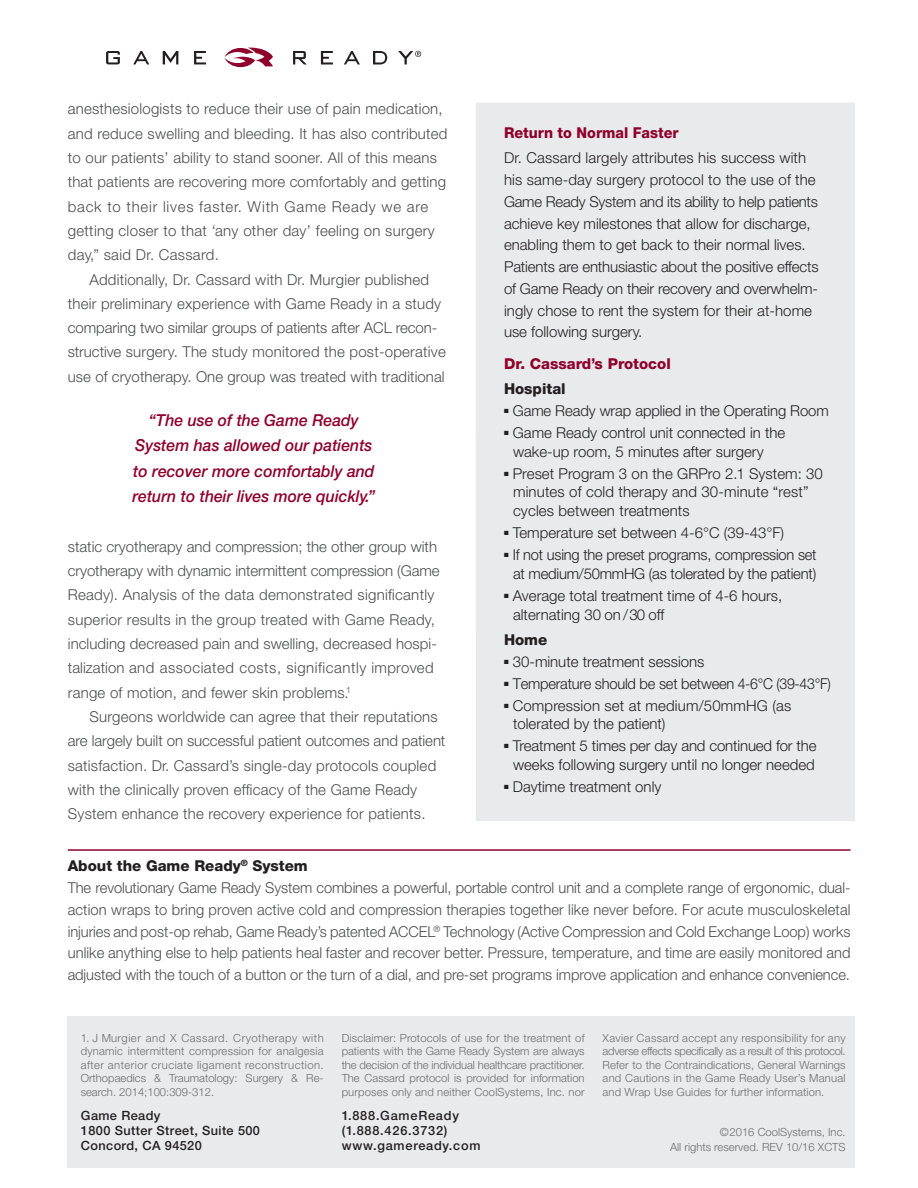
<style>
.page{position:relative;width:918px;height:1188px;background:#fff}
.page>*{position:absolute;margin:0;border:0;box-sizing:border-box;transform-origin:0 0}
.t1{font:italic 500 16.5px/25.5px "Helvetica Neue";color:#8f012d;text-align:center;scale:.96 1}
.t2{font:300 15px/24.3px "Helvetica Neue";letter-spacing:.01em;color:#4b4c4d}
.t3{font:300 15px/21.8px "Helvetica Neue";color:#231f20}
.t4{font:800 15px "Helvetica Neue";color:#8f012d;scale:.96 1}
.t5{font:800 15px "Helvetica Neue";color:#8f012d}
.t6{font:800 15px "Helvetica Neue";color:#231f20}
.t7{font:500 12.75px/15px "Helvetica Neue";letter-spacing:.03em;color:#231f20}
.t8{font:500 12.75px/15px "Helvetica Neue";letter-spacing:.06em;color:#231f20}
.t9{font:300 11.25px/13.5px "Helvetica Neue";color:#6c6d70;text-align:justify}
.s1{font-weight:800;color:#231f20}
</style>
<div class="page">
<svg style="left:106px;top:51px;width:14px;height:13px"></svg>
<svg style="left:133px;top:51px;width:16px;height:13px"></svg>
<svg style="left:163px;top:51px;width:15px;height:13px"></svg>
<svg style="left:194px;top:51px;width:12px;height:13px"></svg>
<svg style="left:293px;top:51px;width:13px;height:13px"></svg>
<svg style="left:321px;top:51px;width:12px;height:13px"></svg>
<svg style="left:344px;top:51px;width:16px;height:13px"></svg>
<svg style="left:373px;top:51px;width:14px;height:13px"></svg>
<svg style="left:225px;top:48px;width:48px;height:19px"></svg>
<svg style="left:398px;top:51px;width:23px;height:13px"></svg>
<div style="left:68px;top:1016px;width:787px;height:151px;background:#e9eaeb"></div>
<div style="left:476px;top:103px;width:379px;height:718px;background:#e9eaeb"></div>
<hr style="left:68px;top:849px;width:783px;height:2px;background:#8f012d">
<p class="t2" style="left:68px;top:97px;width:381px">anesthesiologists to reduce their use of pain medication, and reduce swelling and bleeding. It has also contributed to our patients’ ability to stand sooner. All of this means that patients are recovering more comfortably and getting back to their lives faster. With Game Ready we are getting closer to that ‘any other day’ feeling on surgery day,” said Dr. Cassard.</p>
<p class="t2" style="left:68px;top:267px;width:380px;text-align:center">Additionally, Dr. Cassard with Dr. Murgier published<br>their preliminary experience with Game Ready in a study comparing two similar groups of patients after ACL recon&shy;structive surgery. The study monitored the post-operative use of cryotherapy. One group was treated with traditional</p>
<p class="t1" style="left:132px;top:407px;width:255px">“The use of the Game Ready<br>System has allowed our patients to recover more comfortably and return to their lives more quickly.”</p>
<p class="t2" style="left:68px;top:534px;width:373px">static cryotherapy and compression; the other group with cryotherapy with dynamic intermittent compression (Game Ready). Analysis of the data demonstrated significantly superior results in the group treated with Game Ready, including decreased pain and swelling, decreased hospi&shy;talization and associated costs, significantly improved range of motion, and fewer skin problems.<sup>1</sup></p>
<p class="t2" style="left:68px;top:704px;width:379px;text-indent:22px">Surgeons worldwide can agree that their reputations are largely built on successful patient outcomes and patient satisfaction. Dr. Cassard’s single-day protocols coupled with the clinically proven efficacy of the Game Ready System enhance the recovery experience for patients.</p>
<p class="t4" style="left:504px;top:124px;width:183px">Return to Normal Faster</p>
<p class="t3" style="left:504px;top:147px;width:316px">Dr. Cassard largely attributes his success with his same-day surgery protocol to the use of the Game Ready System and its ability to help patients achieve key milestones that allow for discharge, enabling them to get back to their normal lives.<br>Patients are enthusiastic about the positive effects of Game Ready on their recovery and overwhelm&shy;ingly chose to rent the system for their at-home use following surgery.</p>
<p class="t5" style="left:504px;top:355px;width:168px">Dr. Cassard’s Protocol</p>
<p class="t6" style="left:504px;top:380px;width:63px">Hospital</p>
<p class="t3" style="left:504px;top:399px;width:326px">■ Game Ready wrap applied in the Operating Room</p>
<p class="t3" style="left:513px;top:423px;width:274px;line-height:18.8px;text-indent:-9px">■ Game Ready control unit connected in the wake-up room, 5 minutes after surgery</p>
<p class="t3" style="left:513px;top:464px;width:311px;line-height:18.8px;text-indent:-9px">■ Preset Program 3 on the GRPro 2.1 System: 30 minutes of cold therapy and 30-minute “rest” cycles between treatments</p>
<p class="t3" style="left:504px;top:522px;width:282px">■ Temperature set between 4-6°C (39-43°F)</p>
<p class="t3" style="left:504px;top:545px;width:314px;line-height:18.8px;text-align:center">■ If not using the preset programs, compression set at medium/50mmHG (as tolerated by the patient)</p>
<p class="t3" style="left:513px;top:586px;width:271px;line-height:18.8px;text-indent:-9px">■ Average total treatment time of 4-6 hours, alternating 30 on / 30 off</p>
<p class="t6" style="left:504px;top:630px;width:45px">Home</p>
<p class="t3" style="left:504px;top:650px;width:202px">■ 30-minute treatment sessions</p>
<p class="t3" style="left:504px;top:672px;width:328px">■ Temperature should be set between 4-6°C (39-43°F)</p>
<p class="t3" style="left:513px;top:696px;width:280px;line-height:18.8px;text-indent:-9px">■ Compression set at medium/50mmHG (as tolerated by the patient)</p>
<p class="t3" style="left:504px;top:736px;width:314px;line-height:18.8px;text-align:center">■ Treatment 5 times per day and continued for the weeks following surgery until no longer needed</p>
<p class="t3" style="left:504px;top:776px;width:159px">■ Daytime treatment only</p>
<p class="t2" style="left:68px;top:855px;width:784px;line-height:21.8px"><span class="s1">About the Game Ready</span><sup>®</sup> <span class="s1">System<br></span>The revolutionary Game Ready System combines a powerful, portable control unit and a complete range of ergonomic, dual&shy;action wraps to bring proven active cold and compression therapies together like never before. For acute musculoskeletal injuries and post-op rehab, Game Ready’s patented ACCEL<sup>®</sup> Technology (Active Compression and Cold Exchange Loop) works unlike anything else to help patients heal faster and recover better. Pressure, temperature, and time are easily monitored and adjusted with the touch of a button or the turn of a dial, and pre-set programs improve application and enhance convenience.</p>
<p class="t9" style="left:81px;top:1031px;width:244px">1. J Murgier and X Cassard. Cryotherapy with dynamic intermittent compression for analgesia after anterior cruciate ligament reconstruction.<br>Orthopaedics &amp; Traumatology: Surgery &amp; Re&shy;search. 2014;100:309-312.</p>
<p class="t9" style="left:342px;top:1031px;width:244px">Disclaimer: Protocols of use for the treatment of patients with the Game Ready System are always the decision of the individual healthcare practitioner.<br>The Cassard protocol is provided for information purposes only and neither CoolSystems, Inc. nor</p>
<p class="t9" style="left:603px;top:1031px;width:244px">Xavier Cassard accept any responsibility for any adverse effects specifically as a result of this protocol.<br>Refer to the Contraindications, General Warnings and Cautions in the Game Ready User’s Manual and Wrap Use Guides for further information.</p>
<p class="t7" style="left:81px;top:1108px;width:181px">Game Ready<br>1800 Sutter Street, Suite 500<br>Concord, CA 94520</p>
<p class="t8" style="left:342px;top:1108px;width:140px">1.888.GameReady (1.888.426.3732) www.gameready.com</p>
<p class="t9" style="left:670px;top:1124px;width:177px;line-height:15px;text-align:right">©2016 CoolSystems, Inc.<br>All rights reserved. REV 10/16 XCTS</p>
</div>
